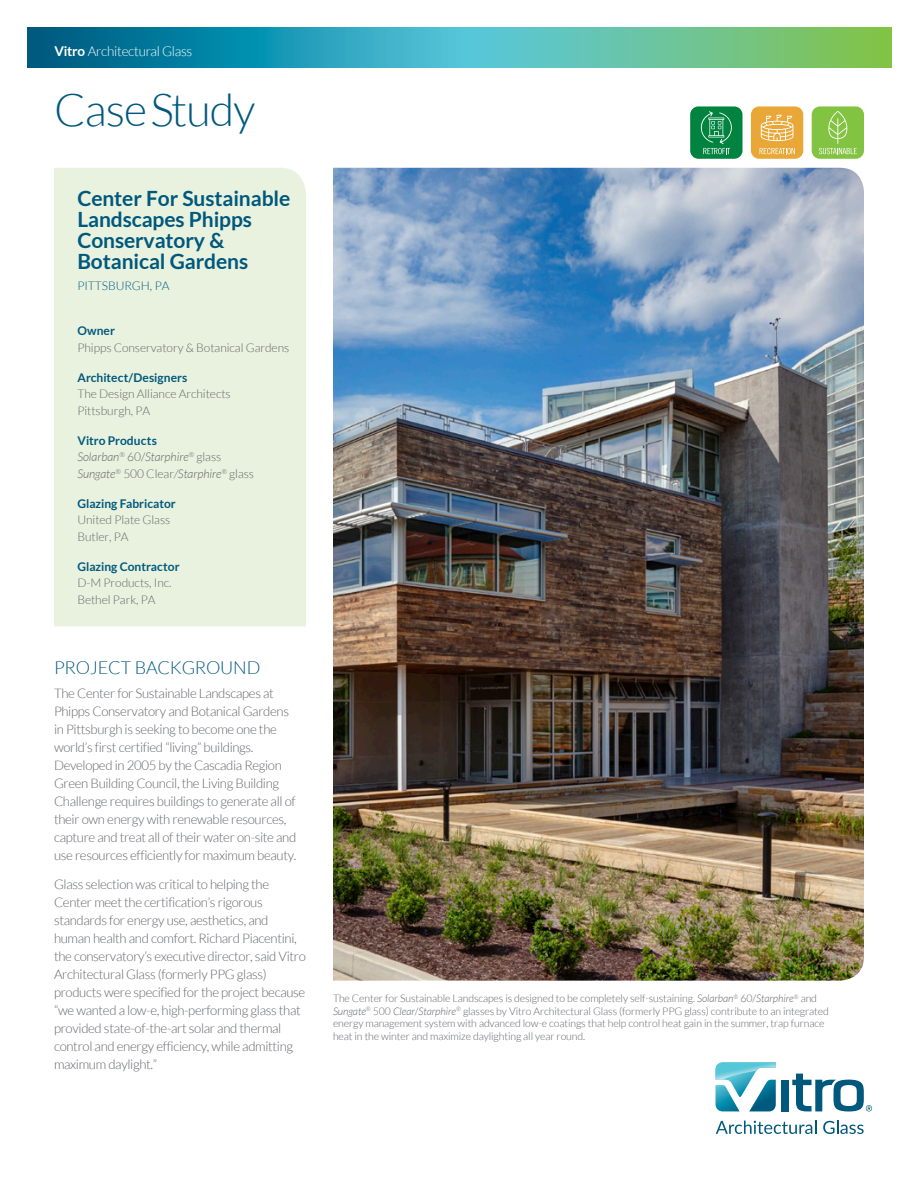
<style>
.page{position:relative;width:918px;height:1188px;background:#fff}
.page>*{position:absolute;margin:0;border:0;box-sizing:border-box;transform-origin:0 0}
.t1{font:300 45px "Lato";letter-spacing:-.02em;color:#00587d}
.Project_Title{font:700 21px/21px "Lato";letter-spacing:-.005em;color:#00587d}
.Project_Background{font:300 18px "Lato";letter-spacing:-.01em;color:#00587d}
.t2{font:300 13.5px "Lato";letter-spacing:-.02em;color:#fff}
.t3{font:300 13.2px/18px "Lato";letter-spacing:-.025em;color:#626469}
.Project_Description{font:300 12px/16.5px "Lato";letter-spacing:-.005em;color:#626469}
.Project_Description-2{font:italic 300 12px/16.5px "Lato";letter-spacing:-.005em;color:#626469}
.Project_Header{font:700 12px "Lato";color:#00587d}
.Sub_head_A{font:700 12px "Lato";letter-spacing:.005em;color:#00587d}
.Project_Location{font:300 12px "Lato";letter-spacing:-.005em;color:#00587d}
.t4{font:300 10.5px/12.6px "Lato";letter-spacing:-.01em;color:#626469}
.s1{font-weight:700}
.s2{font-style:normal}
.s3{font-style:italic}
</style>
<div class="page">
<div style="left:54px;top:168px;width:252px;height:458px;background:#e9f2de"></div>
<img style="left:333px;top:168px;width:531px;height:813px">
<div style="left:781px;top:1080px;width:7px;height:31px;background:#00587d"></div>
<svg style="left:716px;top:1062px;width:60px;height:49px"></svg>
<svg style="left:792px;top:1074px;width:80px;height:37px"></svg>
<svg style="left:716px;top:1121px;width:100px;height:13px"></svg>
<svg style="left:823px;top:1121px;width:41px;height:13px"></svg>
<svg style="left:27px;top:27px;width:865px;height:41px;background:#42a9a1"></svg>
<div style="left:812px;top:106px;width:52px;height:53px;background:#82c341;border-radius:8px"></div>
<svg style="left:819px;top:111px;width:38px;height:43px"></svg>
<div style="left:751px;top:106px;width:52px;height:53px;background:#e8a736;border-radius:8px"></div>
<svg style="left:760px;top:148px;width:35px;height:6px"></svg>
<svg style="left:761px;top:115px;width:32px;height:26px"></svg>
<div style="left:690px;top:106px;width:52px;height:53px;background:#00833e;border-radius:8px"></div>
<svg style="left:701px;top:111px;width:31px;height:43px"></svg>
<p class="t2" style="left:54px;top:44px;width:140px"><span class="s1">Vitro</span> Architectural Glass</p>
<p class="t1" style="left:54px;top:85px;width:203px">Case Study</p>
<p class="Project_Title" style="left:77px;top:187px;width:214px">Center For Sustainable<br>Landscapes Phipps<br>Conservatory &amp;<br>Botanical Gardens</p>
<p class="Project_Location" style="left:77px;top:279px;width:94px">PITTSBURGH, PA</p>
<p class="Sub_head_A" style="left:77px;top:324px;width:39px">Owner</p>
<p class="Project_Description" style="left:77px;top:339px;width:213px">Phipps Conservatory &amp; Botanical Gardens</p>
<p class="Sub_head_A" style="left:77px;top:371px;width:112px">Architect/Designers</p>
<p class="Project_Description" style="left:77px;top:386px;width:155px">The Design Alliance Architects<br>Pittsburgh, PA</p>
<p class="Project_Header" style="left:77px;top:434px;width:81px">Vitro Products</p>
<p class="Project_Description-2" style="left:77px;top:449px;width:178px">Solarban<sup>®</sup> <span class="s2">60/</span>Starphire<sup>®</sup> <span class="s2">glass<br></span>Sungate<sup>®</sup> <span class="s2">500 Clear</span>/Starphire<sup>®</sup> <span class="s2">glass</span></p>
<p class="Project_Header" style="left:77px;top:497px;width:100px">Glazing Fabricator</p>
<p class="Project_Description" style="left:77px;top:512px;width:94px">United Plate Glass<br>Butler, PA</p>
<p class="Project_Header" style="left:77px;top:560px;width:104px">Glazing Contractor</p>
<p class="Project_Description" style="left:77px;top:575px;width:96px">D-M Products, Inc.<br>Bethel Park, PA</p>
<p class="Project_Background" style="left:54px;top:658px;width:208px">PROJECT BACKGROUND</p>
<p class="t3" style="left:54px;top:685px;width:244px">The Center for Sustainable Landscapes at Phipps Conservatory and Botanical Gardens in Pittsburgh is seeking to become one the world’s first certified “living” buildings.<br>Developed in 2005 by the Cascadia Region Green Building Council, the Living Building Challenge requires buildings to generate all of their own energy with renewable resources, capture and treat all of their water on-site and use resources efficiently for maximum beauty.</p>
<p class="t3" style="left:54px;top:876px;width:253px">Glass selection was critical to helping the Center meet the certification’s rigorous standards for energy use, aesthetics, and human health and comfort. Richard Piacentini, the conservatory’s executive director, said Vitro Architectural Glass (formerly PPG glass) products were specified for the project because “we wanted a low-e, high-performing glass that provided state-of-the-art solar and thermal control and energy efficiency, while admitting maximum daylight.”</p>
<p class="t4" style="left:333px;top:992px;width:497px">The Center for Sustainable Landscapes is designed to be completely self-sustaining. <span class="s3">Solarban</span><sup>®</sup> 60/<span class="s3">Starphire</span><sup>®</sup> and <span class="s3">Sungate</span><sup>®</sup> 500 <span class="s3">Clear</span>/<span class="s3">Starphire</span><sup>®</sup> glasses by Vitro Architectural Glass (formerly PPG glass) contribute to an integrated energy management system with advanced low-e coatings that help control heat gain in the summer, trap furnace heat in the winter and maximize daylighting all year round.</p>
</div>
